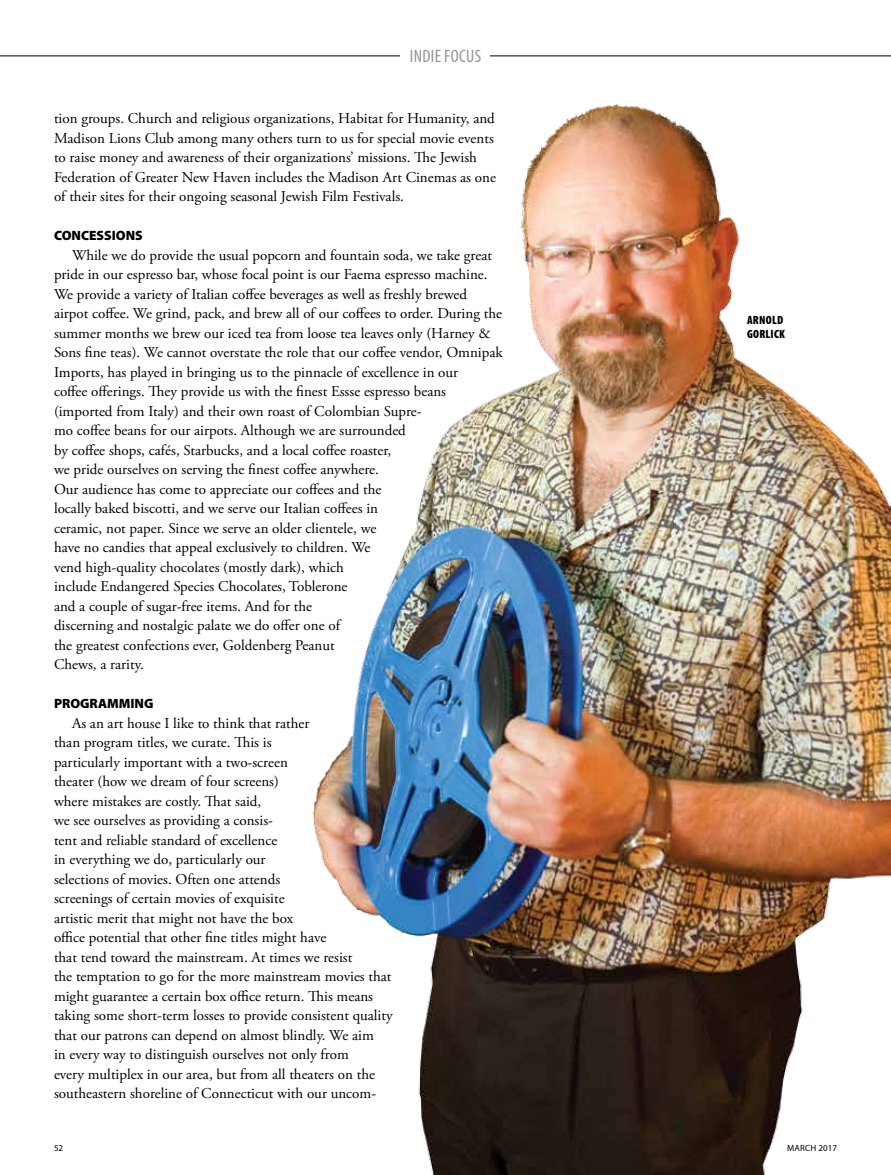
<style>
.page{position:relative;width:891px;height:1175px;background:#fff}
.page>*{position:absolute;margin:0;border:0;box-sizing:border-box;transform-origin:0 0}
.t1{font:condensed 18px "Myriad Pro";letter-spacing:.02em;color:#939598}
.t2{font:15px/19.5px "Adobe Garamond Pro";color:#000}
.t3{font:900 13.5px "Myriad Pro";color:#000}
.t4{font:900 condensed 12px/13.5px "Myriad Pro";letter-spacing:.02em;color:#000}
.t5{font:9px "Myriad Pro";letter-spacing:.005em;color:#000}
</style>
<div class="page">
<hr style="left:0;top:56px;width:891px;height:1px;background:#000">
<div style="left:401px;top:40px;width:89px;height:32px;background:#fff"></div>
<img style="left:314px;top:104px;width:577px;height:1070px">
<p class="t1" style="left:410px;top:45px;width:73px">INDIE FOCUS</p>
<p class="t2" style="left:54px;top:109px;width:444px">tion groups. Church and religious organizations, Habitat for Humanity, and Madison Lions Club among many others turn to us for special movie events to raise money and awareness of their organizations’ missions. The Jewish Federation of Greater New Haven includes the Madison Art Cinemas as one of their sites for their ongoing seasonal Jewish Film Festivals.</p>
<p class="t3" style="left:54px;top:226px;width:90px">CONCESSIONS</p>
<p class="t2" style="left:54px;top:246px;width:450px;text-indent:18px">While we do provide the usual popcorn and fountain soda, we take great pride in our espresso bar, whose focal point is our Faema espresso machine.<br>We provide a variety of Italian coffee beverages as well as freshly brewed airpot coffee. We grind, pack, and brew all of our coffees to order. During the summer months we brew our iced tea from loose tea leaves only (Harney &amp; Sons fine teas). We cannot overstate the role that our coffee vendor, Omnipak Imports, has played in bringing us to the pinnacle of excellence in our<br>coffee offerings. They provide us with the finest Essse espresso beans (imported from Italy) and their own roast of Colombian Supre-<br>mo coffee beans for our airpots. Although we are surrounded<br>by coffee shops, cafés, Starbucks, and a local coffee roaster,<br>we pride ourselves on serving the finest coffee anywhere.<br>Our audience has come to appreciate our coffees and the<br>locally baked biscotti, and we serve our Italian coffees in<br>ceramic, not paper. Since we serve an older clientele, we<br>have no candies that appeal exclusively to children. We<br>vend high-quality chocolates (mostly dark), which<br>include Endangered Species Chocolates, Toblerone<br>and a couple of sugar-free items. And for the<br>discerning and nostalgic palate we do offer one of<br>the greatest confections ever, Goldenberg Peanut<br>Chews, a rarity.</p>
<p class="t3" style="left:54px;top:694px;width:101px">PROGRAMMING</p>
<p class="t2" style="left:54px;top:714px;width:340px;text-indent:18px">As an art house I like to think that rather<br>than program titles, we curate. This is<br>particularly important with a two-screen<br>theater (how we dream of four screens)<br>where mistakes are costly. That said,<br>we see ourselves as providing a consis-<br>tent and reliable standard of excellence<br>in everything we do, particularly our<br>selections of movies. Often one attends<br>screenings of certain movies of exquisite<br>artistic merit that might not have the box<br>office potential that other fine titles might have<br>that tend toward the mainstream. At times we resist<br>the temptation to go for the more mainstream movies that might guarantee a certain box office return. This means taking some short-term losses to provide consistent quality that our patrons can depend on almost blindly. We aim<br>in every way to distinguish ourselves not only from<br>every multiplex in our area, but from all theaters on the southeastern shoreline of Connecticut with our uncom-</p>
<p class="t4" style="left:747px;top:313px;width:39px">ARNOLD<br>GORLICK</p>
<p class="t5" style="left:54px;top:1142px;width:11px">52</p>
<p class="t5" style="left:787px;top:1142px;width:51px">MARCH 2017</p>
</div>
